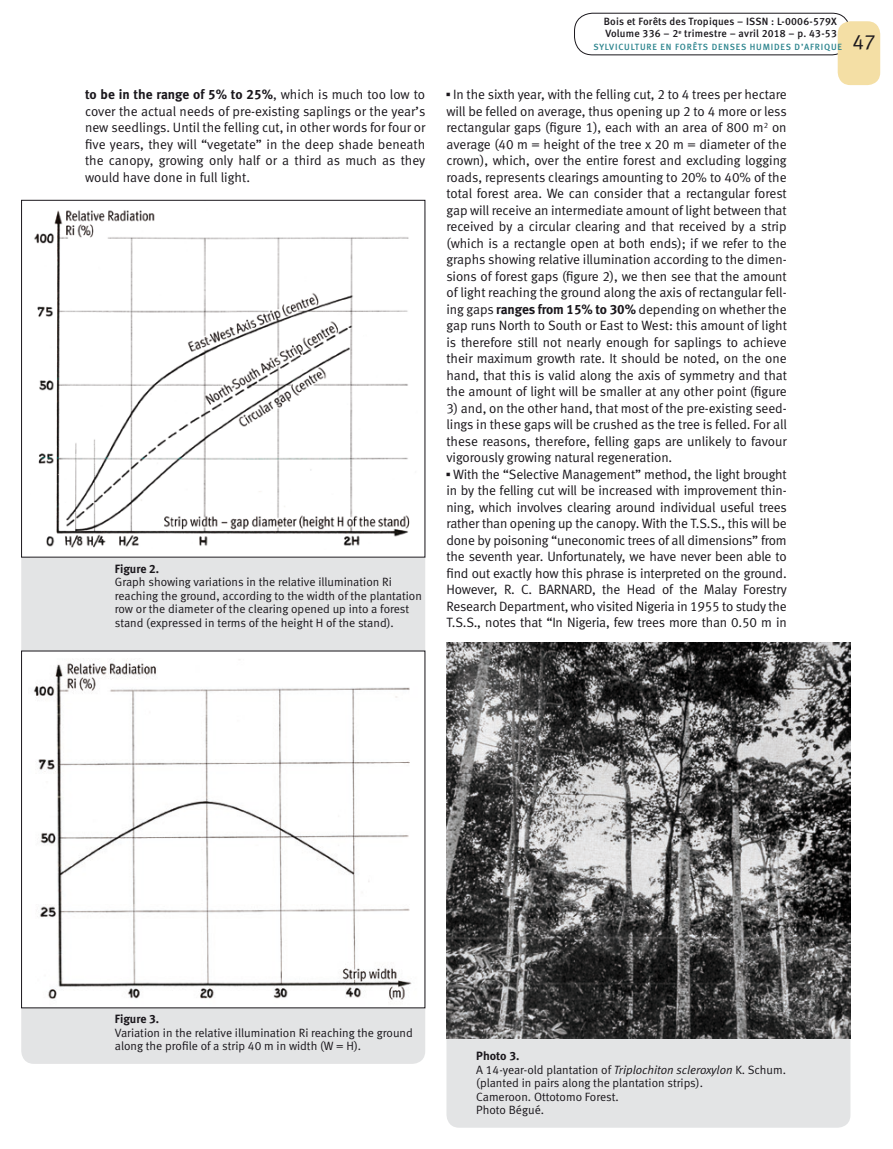
<style>
.page{position:relative;width:893px;height:1149px;background:#fff}
.page>*{position:absolute;margin:0;border:0;box-sizing:border-box;transform-origin:0 0}
.t1{font:21px "Meta Normal LF";color:#1a171c}
.t2{font:13.5px/16.5px "Meta Normal LF";letter-spacing:-.015em;color:#1a171c;text-align:justify}
.t3{font:13.5px "Meta Bold LF";color:#1a171c}
.t4{font:12px/13.5px "Meta Normal LF";color:#1a171c}
.t5{font:12px "Meta Bold LF";color:#1a171c}
.t6{font:10.5px/12px "Meta Medium LF";letter-spacing:.02em;color:#1a171c}
.t7{font:9px "Meta Medium LF";letter-spacing:.09em;color:#2d858e}
.s1{font-family:"Meta Normal LF"}
.s2{font-family:"Universal Newswith Comm Pi"}
.s3{font-family:"Meta Bold LF"}
.s4{font-style:italic}
</style>
<div class="page">
<div style="left:574px;top:13px;width:276px;height:42px;border:1px solid #1a171c;border-radius:18px"></div>
<div style="left:838px;top:21px;width:42px;height:64px;background:#f4dfa5;border-radius:13px"></div>
<div style="left:21px;top:200px;width:404px;height:863px;background:#e3e4e5;border-radius:13px"></div>
<div style="left:22px;top:650px;width:403px;height:357px;background:#fff"></div>
<img style="left:33px;top:659px;width:379px;height:341px">
<img style="left:30px;top:202px;width:393px;height:353px">
<div style="left:21px;top:200px;width:404px;height:357px;border:1px solid #1a171c"></div>
<div style="left:446px;top:642px;width:404px;height:485px;background:#e3e4e5;border-radius:13px"></div>
<img style="left:446px;top:642px;width:404px;height:395px">
<p class="t3" style="left:85px;top:86px;width:342px">to be in the range of 5% to 25%<span class="s1">, which is much too low to</span></p>
<p class="t2" style="left:85px;top:102px;width:342px">cover the actual needs of pre-existing saplings or the year’s new seedlings. Until the felling cut, in other words for four or five years, they will “vegetate” in the deep shade beneath the canopy, growing only half or a third as much as they would have done in full light.</p>
<p class="t5" style="left:115px;top:561px;width:46px">Figure 2.</p>
<p class="t4" style="left:115px;top:574px;width:309px">Graph showing variations in the relative illumination Ri reaching the ground, according to the width of the plantation row or the diameter of the clearing opened up into a forest stand (expressed in terms of the height H of the stand).</p>
<p class="t6" style="left:604px;top:16px;width:235px">Bois et Forêts des Tropiques – ISSN : L-0006-579X<br>Volume 336 – 2<sup>e</sup> trimestre – avril 2018 – p. 43-53</p>
<p class="t7" style="left:593px;top:41px;width:250px">SYLVICULTURE EN FORÊTS DENSES HUMIDES D’AFRIQUE</p>
<h1 class="t1" style="left:852px;top:30px;width:25px">47</h1>
<p class="t2" style="left:446px;top:86px;width:342px"><span class="s2">b</span> In the sixth year, with the felling cut, 2 to 4 trees per hectare will be felled on average, thus opening up 2 to 4 more or less rectangular gaps (figure 1), each with an area of 800 m<sup>2</sup> on average (40 m = height of the tree x 20 m = diameter of the crown), which, over the entire forest and excluding logging roads, represents clearings amounting to 20% to 40% of the total forest area. We can consider that a rectangular forest gap will receive an intermediate amount of light between that received by a circular clearing and that received by a strip (which is a rectangle open at both ends); if we refer to the graphs showing relative illumination according to the dimen&shy;sions of forest gaps (figure 2), we then see that the amount of light reaching the ground along the axis of rectangular fell&shy;ing gaps <span class="s3">ranges from 15% to 30%</span> depending on whether the gap runs North to South or East to West: this amount of light is therefore still not nearly enough for saplings to achieve their maximum growth rate. It should be noted, on the one hand, that this is valid along the axis of symmetry and that the amount of light will be smaller at any other point (figure</p>
<p class="t2" style="left:446px;top:399px;width:342px;text-align:left">3) and, on the other hand, that most of the pre-existing seed&shy;lings in these gaps will be crushed as the tree is felled. For all these reasons, therefore, felling gaps are unlikely to favour vigorously growing natural regeneration.<br><span class="s2">b</span> With the “Selective Management” method, the light brought in by the felling cut will be increased with improvement thin&shy;ning, which involves clearing around individual useful trees rather than opening up the canopy. With the T.S.S., this will be done by poisoning “uneconomic trees of all dimensions” from the seventh year. Unfortunately, we have never been able to find out exactly how this phrase is interpreted on the ground.<br>However, R. C. BARNARD, the Head of the Malay Forestry Research Department, who visited Nigeria in 1955 to study the T.S.S., notes that “In Nigeria, few trees more than 0.50 m in</p>
<p class="t5" style="left:115px;top:1011px;width:46px">Figure 3.</p>
<p class="t4" style="left:115px;top:1025px;width:299px">Variation in the relative illumination Ri reaching the ground along the profile of a strip 40 m in width (W = H).</p>
<p class="t5" style="left:476px;top:1048px;width:45px">Photo 3.</p>
<p class="t4" style="left:476px;top:1062px;width:311px">A 14-year-old plantation of <span class="s4">Triplochiton scleroxylon</span> K. Schum. (planted in pairs along the plantation strips).<br>Cameroon. Ottotomo Forest.<br>Photo Bégué.</p>
</div>
